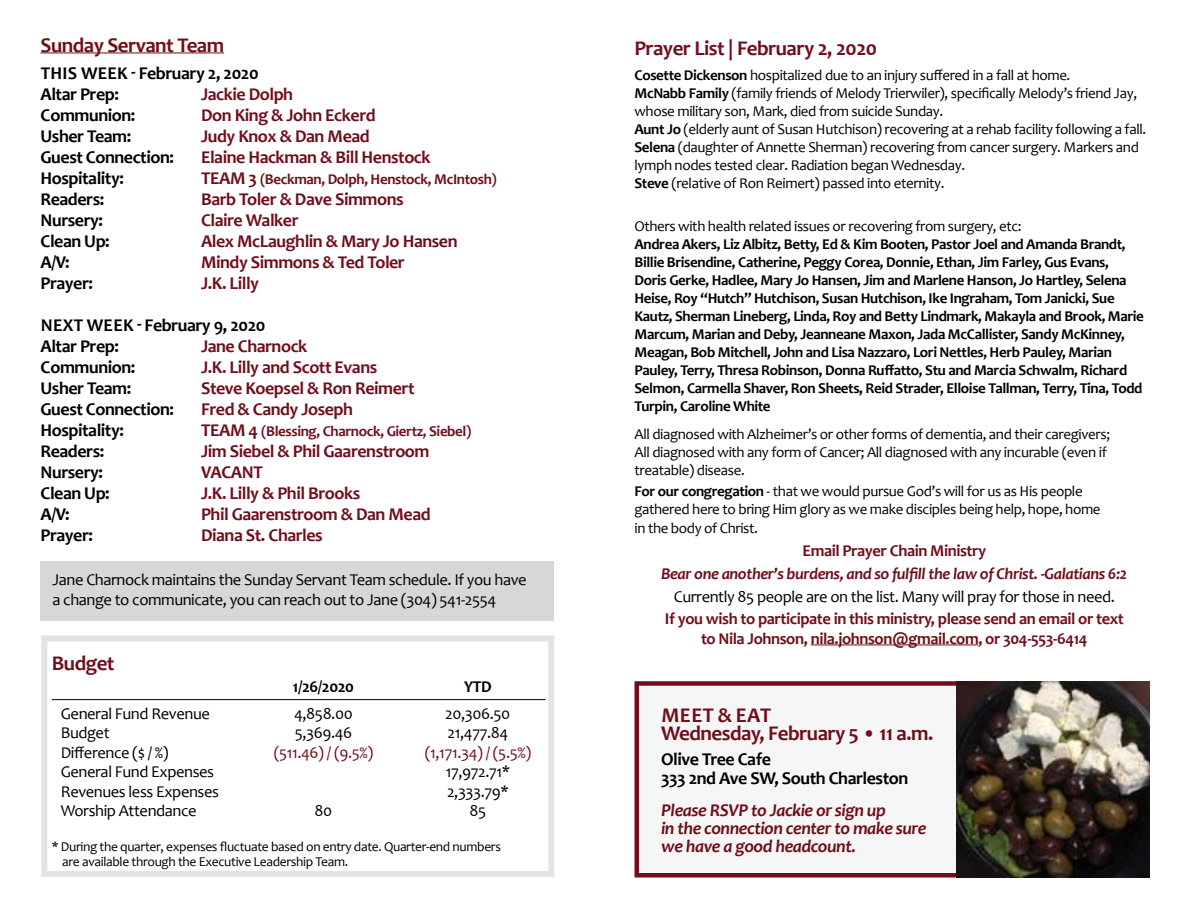
<style>
.page{position:relative;width:1188px;height:918px;background:#fff}
.page>*{position:absolute;margin:0;border:0;box-sizing:border-box;transform-origin:0 0}
.t1{font:700 21px/18px "Candara";letter-spacing:-.025em;color:#700e1d}
.t2{font:700 21px "Candara";letter-spacing:-.025em;color:#701014}
.t3{font:700 18px "Candara";letter-spacing:-.025em;color:#700e1d}
.t4{font:700 18px/21px "Candara";letter-spacing:-.025em;color:#000}
.t5{font:italic 700 18px/18px "Candara";letter-spacing:-.025em;color:#700e1d}
.t6{font:16.5px/19.5px "Candara";letter-spacing:-.025em;color:#000}
.t7{font:700 16.5px/19.5px "Candara";letter-spacing:-.025em;color:#700e1d;text-align:center}
.t8{font:italic 700 16.5px "Candara";letter-spacing:-.025em;color:#700e1d}
.t9{font:16.5px "Candara";letter-spacing:-.025em;color:#700e1d}
.t10{font:700 16.5px "Candara";letter-spacing:-.025em;color:#000}
.t11{font:15px/18px "Candara";letter-spacing:-.025em;color:#000}
.t12{font:700 15px/18px "Candara";letter-spacing:-.025em;color:#000}
.t13{font:700 15px "Candara";letter-spacing:-.025em;color:#700e1d}
.t14{font:13.5px/15px "Candara";letter-spacing:-.025em;color:#000}
.s1{font-size:18px}
.s2{font-weight:700}
.s3{color:#701014}
</style>
<div class="page">
<div style="left:41px;top:561px;width:513px;height:60px;background:#d5d7d8"></div>
<hr style="left:41px;top:53px;width:183px;height:1px;background:#701014">
<div style="left:41px;top:635px;width:513px;height:242px;border:6px solid #e2e3e4"></div>
<hr style="left:52px;top:699px;width:493px;height:1px;background:#000">
<hr style="left:811px;top:645px;width:167px;height:1px;background:#701014">
<div style="left:634px;top:681px;width:515px;height:197px;background:#f6f6f6;border:4px solid #700e1d"></div>
<img style="left:957px;top:681px;width:192px;height:197px">
<h1 class="t2" style="left:41px;top:32px;width:185px">Sunday Servant Team</h1>
<p class="t4" style="left:41px;top:63px;width:220px">THIS WEEK - February 2, 2020<br>Altar Prep:</p>
<p class="t3" style="left:201px;top:83px;width:94px">Jackie Dolph</p>
<p class="t4" style="left:41px;top:105px;width:96px">Communion:</p>
<p class="t3" style="left:201px;top:104px;width:176px">Don King &amp; John Eckerd</p>
<p class="t4" style="left:41px;top:126px;width:92px">Usher Team:</p>
<p class="t3" style="left:201px;top:125px;width:170px">Judy Knox &amp; Dan Mead</p>
<p class="t4" style="left:41px;top:147px;width:135px">Guest Connection:</p>
<p class="t3" style="left:201px;top:146px;width:231px">Elaine Hackman &amp; Bill Henstock</p>
<p class="t4" style="left:41px;top:168px;width:85px">Hospitality:</p>
<p class="t13" style="left:201px;top:170px;width:297px"><span class="s1">TEAM 3</span> (Beckman, Dolph, Henstock, McIntosh)</p>
<p class="t4" style="left:41px;top:189px;width:65px">Readers:</p>
<p class="t3" style="left:201px;top:188px;width:204px">Barb Toler &amp; Dave Simmons</p>
<p class="t4" style="left:41px;top:210px;width:64px">Nursery:</p>
<p class="t3" style="left:201px;top:209px;width:99px">Claire Walker</p>
<p class="t4" style="left:41px;top:231px;width:71px">Clean Up:</p>
<p class="t3" style="left:201px;top:230px;width:258px">Alex McLaughlin &amp; Mary Jo Hansen</p>
<p class="t4" style="left:41px;top:252px;width:31px">A/V:</p>
<p class="t3" style="left:201px;top:251px;width:205px">Mindy Simmons &amp; Ted Toler</p>
<p class="t4" style="left:41px;top:273px;width:54px">Prayer:</p>
<p class="t3" style="left:201px;top:272px;width:60px">J.K. Lilly</p>
<p class="t4" style="left:41px;top:315px;width:226px">NEXT WEEK - February 9, 2020<br>Altar Prep:</p>
<p class="t3" style="left:201px;top:335px;width:108px">Jane Charnock</p>
<p class="t4" style="left:41px;top:357px;width:96px">Communion:</p>
<p class="t3" style="left:201px;top:356px;width:178px">J.K. Lilly and Scott Evans</p>
<p class="t4" style="left:41px;top:378px;width:92px">Usher Team:</p>
<p class="t3" style="left:201px;top:377px;width:215px">Steve Koepsel &amp; Ron Reimert</p>
<p class="t4" style="left:41px;top:399px;width:135px">Guest Connection:</p>
<p class="t3" style="left:201px;top:398px;width:154px">Fred &amp; Candy Joseph</p>
<p class="t4" style="left:41px;top:420px;width:85px">Hospitality:</p>
<p class="t13" style="left:201px;top:422px;width:272px"><span class="s1">TEAM 4</span> (Blessing, Charnock, Giertz, Siebel)</p>
<p class="t4" style="left:41px;top:441px;width:65px">Readers:</p>
<p class="t3" style="left:201px;top:440px;width:230px">Jim Siebel &amp; Phil Gaarenstroom</p>
<p class="t4" style="left:41px;top:462px;width:64px">Nursery:</p>
<p class="t3" style="left:201px;top:461px;width:63px">VACANT</p>
<p class="t4" style="left:41px;top:483px;width:71px">Clean Up:</p>
<p class="t3" style="left:201px;top:482px;width:161px">J.K. Lilly &amp; Phil Brooks</p>
<p class="t4" style="left:41px;top:504px;width:31px">A/V:</p>
<p class="t3" style="left:201px;top:503px;width:231px">Phil Gaarenstroom &amp; Dan Mead</p>
<p class="t4" style="left:41px;top:525px;width:54px">Prayer:</p>
<p class="t3" style="left:201px;top:524px;width:123px">Diana St. Charles</p>
<p class="t6" style="left:52px;top:570px;width:476px">Jane Charnock maintains the Sunday Servant Team schedule. If you have a change to communicate, you can reach out to Jane (304) 541-2554</p>
<h1 class="t1" style="left:52px;top:654px;width:64px">Budget</h1>
<p class="t10" style="left:293px;top:677px;width:63px">1/26/2020</p>
<p class="t10" style="left:464px;top:677px;width:29px">YTD</p>
<p class="t6" style="left:61px;top:703px;width:151px">General Fund Revenue</p>
<p class="t6" style="left:294px;top:703px;width:60px">4,858.00</p>
<p class="t6" style="left:445px;top:703px;width:67px">20,306.50</p>
<p class="t6" style="left:61px;top:723px;width:50px">Budget</p>
<p class="t6" style="left:295px;top:723px;width:59px">5,369.46</p>
<p class="t6" style="left:448px;top:723px;width:62px">21,477.84</p>
<p class="t6" style="left:61px;top:742px;width:109px">Difference ($ / %)</p>
<p class="t9" style="left:274px;top:742px;width:101px">(511.46) / (9.5%)</p>
<p class="t9" style="left:425px;top:742px;width:108px">(1,171.34) / (5.5%)</p>
<p class="t6" style="left:61px;top:762px;width:155px">General Fund Expenses</p>
<p class="t6" style="left:446px;top:762px;width:66px">17,972.71*</p>
<p class="t6" style="left:61px;top:781px;width:160px">Revenues less Expenses</p>
<p class="t6" style="left:447px;top:781px;width:63px">2,333.79*</p>
<p class="t6" style="left:61px;top:801px;width:137px">Worship Attendance</p>
<p class="t6" style="left:315px;top:801px;width:19px">80</p>
<p class="t6" style="left:470px;top:801px;width:18px">85</p>
<p class="t14" style="left:62px;top:839px;width:440px;text-indent:-10px">* During the quarter, expenses fluctuate based on entry date. Quarter-end numbers are available through the Executive Leadership Team.</p>
<h1 class="t1" style="left:634px;top:39px;width:244px">Prayer List | February 2, 2020</h1>
<p class="t11" style="left:634px;top:66px;width:513px"><span class="s2">Cosette Dickenson</span> hospitalized due to an injury suffered in a fall at home.<br><span class="s2">McNabb Family</span> (family friends of Melody Trierwiler), specifically Melody’s friend Jay, whose military son, Mark, died from suicide Sunday.<br><span class="s2">Aunt Jo</span> (elderly aunt of Susan Hutchison) recovering at a rehab facility following a fall.<br><span class="s2">Selena</span> (daughter of Annette Sherman) recovering from cancer surgery. Markers and lymph nodes tested clear. Radiation began Wednesday.<br><span class="s2">Steve</span> (relative of Ron Reimert) passed into eternity.</p>
<p class="t11" style="left:634px;top:217px;width:389px">Others with health related issues or recovering from surgery, etc:</p>
<p class="t12" style="left:634px;top:235px;width:511px">Andrea Akers, Liz Albitz, Betty, Ed &amp; Kim Booten, Pastor Joel and Amanda Brandt, Billie Brisendine, Catherine, Peggy Corea, Donnie, Ethan, Jim Farley, Gus Evans, Doris Gerke, Hadlee, Mary Jo Hansen, Jim and Marlene Hanson, Jo Hartley, Selena Heise, Roy “Hutch” Hutchison, Susan Hutchison, Ike Ingraham, Tom Janicki, Sue Kautz, Sherman Lineberg, Linda, Roy and Betty Lindmark, Makayla and Brook, Marie Marcum, Marian and Deby, Jeanneane Maxon, Jada McCallister, Sandy McKinney, Meagan, Bob Mitchell, John and Lisa Nazzaro, Lori Nettles, Herb Pauley, Marian Pauley, Terry, Thresa Robinson, Donna Ruffatto, Stu and Marcia Schwalm, Richard Selmon, Carmella Shaver, Ron Sheets, Reid Strader, Elloise Tallman, Terry, Tina, Todd Turpin, Caroline White</p>
<p class="t11" style="left:634px;top:425px;width:477px">All diagnosed with Alzheimer’s or other forms of dementia, and their caregivers;<br>All diagnosed with any form of Cancer; All diagnosed with any incurable (even if treatable) disease.</p>
<p class="t11" style="left:634px;top:482px;width:468px"><span class="s2">For our congregation</span> - that we would pursue God’s will for us as His people gathered here to bring Him glory as we make disciples being help, hope, home</p>
<p class="t11" style="left:634px;top:519px;width:125px">in the body of Christ.</p>
<p class="t7" style="left:802px;top:541px;width:185px">Email Prayer Chain Ministry</p>
<p class="t8" style="left:661px;top:563px;width:468px">Bear one another’s burdens, and so fulfill the law of Christ. -Galatians 6:2</p>
<p class="t6" style="left:674px;top:586px;width:443px">Currently 85 people are on the list. Many will pray for those in need.</p>
<p class="t7" style="left:665px;top:609px;width:461px">If you wish to participate in this ministry, please send an email or text to Nila Johnson, <span class="s3">nila.johnson@gmail.com</span>, or 304-553-6414</p>
<h1 class="t1" style="left:661px;top:706px;width:274px">MEET &amp; EAT<br>Wednesday, February 5 • 11 a.m.</h1>
<p class="t4" style="left:661px;top:749px;width:249px;line-height:19.5px">Olive Tree Cafe<br>333 2nd Ave SW, South Charleston</p>
<p class="t5" style="left:661px;top:801px;width:267px">Please RSVP to Jackie or sign up<br>in the connection center to make sure we have a good headcount.</p>
</div>
